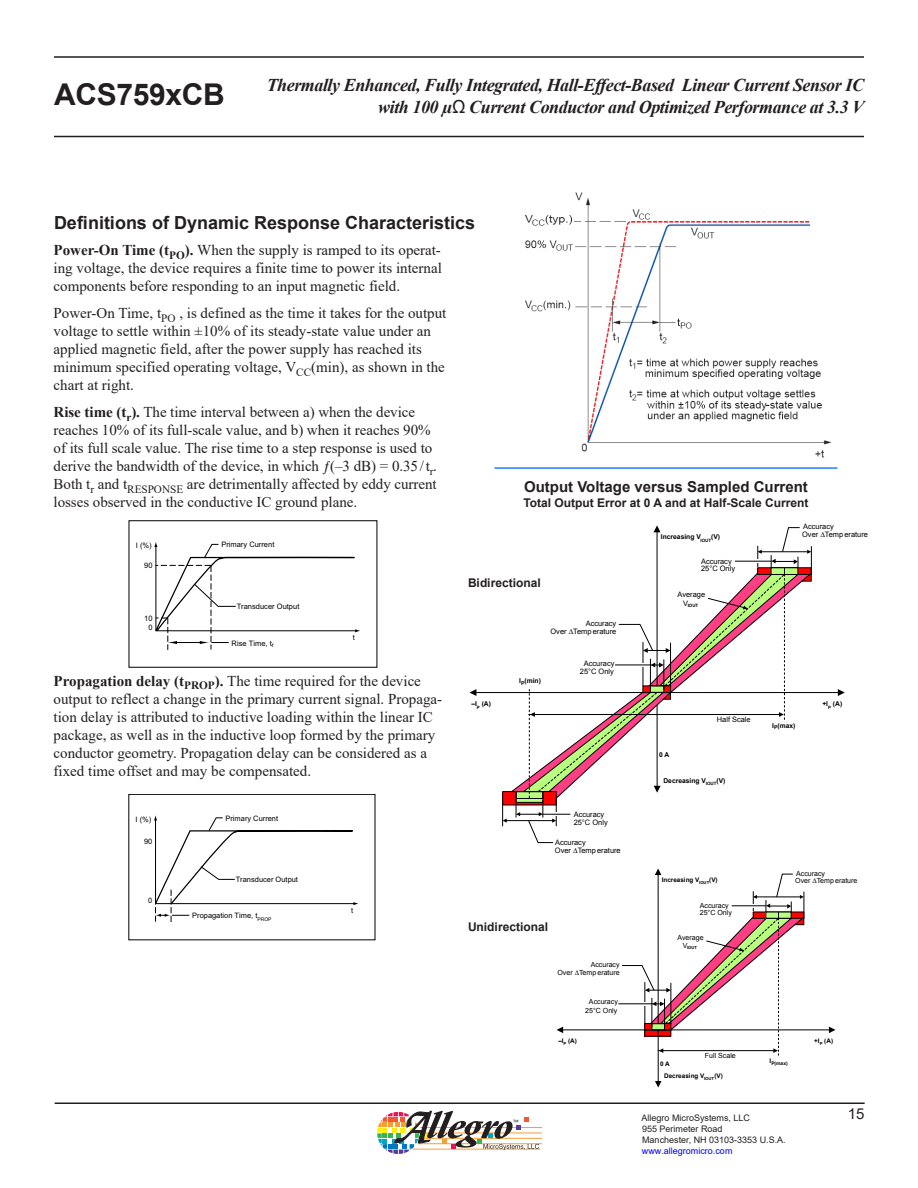
<style>
.page{position:relative;width:918px;height:1188px;background:#fff}
.page>*{position:absolute;margin:0;border:0;box-sizing:border-box;transform-origin:0 0}
.t1{font:700 30px "Arial";letter-spacing:-.01em;color:#231f20}
.t2{font:italic 700 18px "Times New Roman";letter-spacing:-.025em;color:#231f20}
.Heading_2{font:700 18px "Arial";color:#231f20}
.Normal_-_Follow_Page{font:15px/18px "Times New Roman";color:#231f20}
.Figure_Title{font:700 15px "Arial";color:#231f20}
.t3{font:15px "Arial";color:#231f20}
.Table_Header{font:700 12px "Arial";color:#231f20}
.Table_Cell_Bold{font:700 12px "Arial";color:#231f20}
.t4{font:9px/10.8px "Arial";color:#231f20}
.t5{font:9px "Arial";color:#00f}
.t6{font:7.5px/7.9px "Arial";color:#000}
.t7{font:7.05px/7.5px "Arial";color:#000}
.t8{font:700 6.75px "Arial";letter-spacing:.005em;color:#000}
.t9{font:700 6.3px "Arial";letter-spacing:.005em;color:#000}
.t10{font:700 4.95px "Arial";color:#000}
.t11{font:700 4.5px "Arial";color:#000}
.t12{font:700 4.2px "Arial";color:#000}
.s1{font-family:"Arial";font-weight:400;font-style:normal}
.s2{font-weight:700}
</style>
<div class="page">
<hr style="left:55px;top:1102px;width:810px;height:2px;background:#231f20">
<hr style="left:54px;top:136px;width:810px;height:1px;background:#231f20">
<hr style="left:54px;top:56px;width:810px;height:2px;background:#231f20">
<hr style="left:418px;top:1143px;width:123px;height:1px;background:#f89d33">
<hr style="left:420px;top:1138px;width:121px;height:1px;background:#f89d33">
<hr style="left:413px;top:1149px;width:127px;height:1px;background:#f89d33">
<hr style="left:420px;top:1127px;width:121px;height:1px;background:#f89d33">
<hr style="left:421px;top:1133px;width:120px;height:1px;background:#f89d33">
<svg style="left:377px;top:1111px;width:162px;height:43px"></svg>
<div style="left:503px;top:799px;width:53px;height:6px;background:#ff0101"></div>
<hr style="left:476px;top:692px;width:363px;height:1px;background:#010101">
<svg style="left:469px;top:689px;width:7px;height:7px"></svg>
<svg style="left:838px;top:689px;width:7px;height:7px"></svg>
<div style="left:503px;top:792px;width:53px;height:6px;background:#ff0101"></div>
<div style="left:502px;top:791px;width:55px;height:14px;border:1px solid #010101"></div>
<div style="left:758px;top:568px;width:53px;height:6px;background:#ff0101"></div>
<div style="left:757px;top:567px;width:55px;height:8px;border:1px solid #010101"></div>
<hr style="left:759px;top:552px;width:48px;height:1px;background:#010101">
<hr style="left:506px;top:820px;width:47px;height:1px;background:#010101">
<svg style="left:502px;top:800px;width:5px;height:26px"></svg>
<svg style="left:807px;top:547px;width:5px;height:27px"></svg>
<svg style="left:516px;top:525px;width:284px;height:318px"></svg>
<hr style="left:735px;top:561px;width:36px;height:1px;background:#010101">
<div style="left:128px;top:794px;width:247px;height:146px;border:1px solid #000"></div>
<svg style="left:154px;top:815px;width:205px;height:107px"></svg>
<div style="left:129px;top:520px;width:248px;height:148px;border:1px solid #000"></div>
<svg style="left:154px;top:542px;width:207px;height:108px"></svg>
<hr style="left:494px;top:467px;width:344px;height:2px;background:#2080ff">
<img style="left:525px;top:192px;width:307px;height:266px">
<hr style="left:658px;top:1030px;width:1px;height:52px;background:#010101">
<svg style="left:655px;top:1081px;width:7px;height:7px"></svg>
<hr style="left:562px;top:1030px;width:268px;height:1px;background:#010101">
<svg style="left:557px;top:1027px;width:6px;height:6px"></svg>
<svg style="left:829px;top:1027px;width:6px;height:6px"></svg>
<hr style="left:619px;top:1004px;width:33px;height:1px;background:#010101">
<svg style="left:622px;top:868px;width:183px;height:188px"></svg>
<hr style="left:732px;top:906px;width:34px;height:1px;background:#010101">
<h1 class="t1" style="left:54px;top:74px;width:172px">ACS759xCB</h1>
<p class="t2" style="left:267px;top:72px;width:599px">Thermally Enhanced, Fully Integrated, Hall-Effect-Based Linear Current Sensor IC</p>
<p class="t2" style="left:378px;top:94px;width:488px">with 100 µ<span class="s1">Ω</span> Current Conductor and Optimized Performance at 3.3 V</p>
<p class="Heading_2" style="left:54px;top:210px;width:423px">Definitions of Dynamic Response Characteristics</p>
<p class="Normal_-_Follow_Page" style="left:54px;top:240px;width:390px;text-align:justify"><span class="s2">Power-On Time (t</span><sub>PO</sub><span class="s2">).</span> When the supply is ramped to its operat&shy;ing voltage, the device requires a finite time to power its internal components before responding to an input magnetic field.</p>
<p class="Normal_-_Follow_Page" style="left:54px;top:303px;width:394px">Power-On Time, t<sub>PO</sub> , is defined as the time it takes for the output voltage to settle within ±10% of its steady-state value under an applied magnetic field, after the power supply has reached its minimum specified operating voltage, V<sub>CC</sub>(min), as shown in the chart at right.</p>
<p class="Normal_-_Follow_Page" style="left:54px;top:402px;width:385px"><span class="s2">Rise time (t</span><sub>r</sub><span class="s2">).</span> The time interval between a) when the device reaches 10% of its full-scale value, and b) when it reaches 90% of its full scale value. The rise time to a step response is used to derive the bandwidth of the device, in which ƒ(–3 dB) = 0.35/t<sub>r</sub>.<br>Both t<sub>r</sub> and t<sub>RESPONSE</sub> are detrimentally affected by eddy current losses observed in the conductive IC ground plane.</p>
<p class="t6" style="left:136px;top:541px;width:17px">I (%)</p>
<p class="t6" style="left:144px;top:562px;width:10px">90</p>
<p class="t6" style="left:221px;top:541px;width:55px">Primary Current</p>
<p class="Figure_Title" style="left:524px;top:476px;width:285px">Output Voltage versus Sampled Current</p>
<p class="Table_Header" style="left:524px;top:495px;width:286px">Total Output Error at 0 A and at Half-Scale Current</p>
<p class="t8" style="left:661px;top:533px;width:61px">Increasing V<sub>IOUT</sub> (V)</p>
<p class="t6" style="left:803px;top:523px;width:32px">Accuracy</p>
<p class="t6" style="left:802px;top:531px;width:67px">Over ∆Temp erature</p>
<p class="t6" style="left:701px;top:557px;width:36px">Accuracy<br>25°C Only</p>
<p class="t6" style="left:144px;top:613px;width:10px;line-height:9.8px;text-align:center">10<br>0</p>
<p class="t6" style="left:237px;top:603px;width:64px">Transducer Output</p>
<p class="t6" style="left:232px;top:639px;width:44px">Rise Time, t<sub>r</sub></p>
<p class="t6" style="left:353px;top:634px;width:4px">t</p>
<p class="Normal_-_Follow_Page" style="left:54px;top:671px;width:390px"><span class="s2">Propagation delay (t</span><sub>PROP</sub><span class="s2">).</span> The time required for the device output to reflect a change in the primary current signal. Propaga&shy;tion delay is attributed to inductive loading within the linear IC package, as well as in the inductive loop formed by the primary conductor geometry. Propagation delay can be considered as a fixed time offset and may be compensated.</p>
<p class="t6" style="left:136px;top:815px;width:17px">I (%)</p>
<p class="t6" style="left:144px;top:837px;width:10px">90</p>
<p class="t6" style="left:148px;top:897px;width:6px">0</p>
<p class="t6" style="left:225px;top:814px;width:54px">Primary Current</p>
<p class="t6" style="left:236px;top:876px;width:64px">Transducer Output</p>
<p class="t6" style="left:192px;top:912px;width:81px">Propagation Time, t<sub>PROP</sub></p>
<p class="t6" style="left:351px;top:906px;width:4px">t</p>
<p class="Table_Cell_Bold" style="left:468px;top:574px;width:74px">Bidirectional</p>
<p class="t8" style="left:471px;top:700px;width:21px">–I<sub>P</sub> (A)</p>
<p class="t8" style="left:519px;top:676px;width:23px">I<sub>P</sub>(min)</p>
<p class="t6" style="left:586px;top:620px;width:32px">Accuracy</p>
<p class="t6" style="left:551px;top:628px;width:67px">Over ∆Temp erature</p>
<p class="t6" style="left:580px;top:659px;width:36px;line-height:8.7px;text-align:center">Accuracy<br>25°C Only</p>
<p class="t6" style="left:574px;top:811px;width:36px">Accuracy<br>25°C Only</p>
<p class="t6" style="left:555px;top:838px;width:32px">Accuracy</p>
<p class="t6" style="left:555px;top:846px;width:67px">Over ∆Temp erature</p>
<p class="Table_Cell_Bold" style="left:468px;top:918px;width:82px">Unidirectional</p>
<p class="t7" style="left:591px;top:961px;width:30px">Accuracy</p>
<p class="t7" style="left:558px;top:969px;width:64px">Over ∆Temp erature</p>
<p class="t7" style="left:585px;top:998px;width:34px;line-height:8.2px;text-align:center">Accuracy<br>25°C Only</p>
<p class="t9" style="left:558px;top:1037px;width:20px">–I<sub>P</sub> (A)</p>
<p class="t6" style="left:678px;top:591px;width:29px">Average</p>
<p class="t11" style="left:683px;top:603px;width:17px"><sup>V</sup>IOUT</p>
<p class="t8" style="left:659px;top:750px;width:12px">0 A</p>
<p class="t6" style="left:717px;top:715px;width:35px">Half Scale</p>
<p class="t8" style="left:663px;top:776px;width:64px">Decreasing V<sub>IOUT</sub> (V)</p>
<p class="t8" style="left:772px;top:721px;width:25px">I<sub>P</sub>(max)</p>
<p class="t8" style="left:822px;top:700px;width:21px">+I<sub>P</sub> (A)</p>
<p class="t9" style="left:662px;top:875px;width:57px">Increasing V<sub>IOUT</sub> (V)</p>
<p class="t7" style="left:700px;top:902px;width:34px">Accuracy<br>25°C Only</p>
<p class="t7" style="left:678px;top:934px;width:28px">Average</p>
<p class="t12" style="left:683px;top:945px;width:16px"><sup>V</sup>IOUT</p>
<p class="t7" style="left:796px;top:869px;width:30px">Accuracy</p>
<p class="t7" style="left:795px;top:877px;width:64px">Over ∆Temp erature</p>
<p class="t9" style="left:660px;top:1060px;width:11px">0 A</p>
<p class="t7" style="left:705px;top:1052px;width:32px">Full Scale</p>
<p class="t9" style="left:664px;top:1072px;width:60px">Decreasing V<sub>IOUT</sub> (V)</p>
<p class="t4" style="left:642px;top:1113px;width:110px">Allegro MicroSystems, LLC</p>
<p class="t10" style="left:770px;top:1060px;width:20px"><sup>I</sup>P(max)</p>
<p class="t9" style="left:814px;top:1037px;width:20px">+I<sub>P</sub> (A)</p>
<p class="t3" style="left:848px;top:1103px;width:18px">15</p>
<p class="t4" style="left:642px;top:1124px;width:145px">955 Perimeter Road<br>Manchester, NH 03103-3353 U.S.A.</p>
<p class="t5" style="left:642px;top:1144px;width:92px">www.allegromicro.com</p>
</div>
